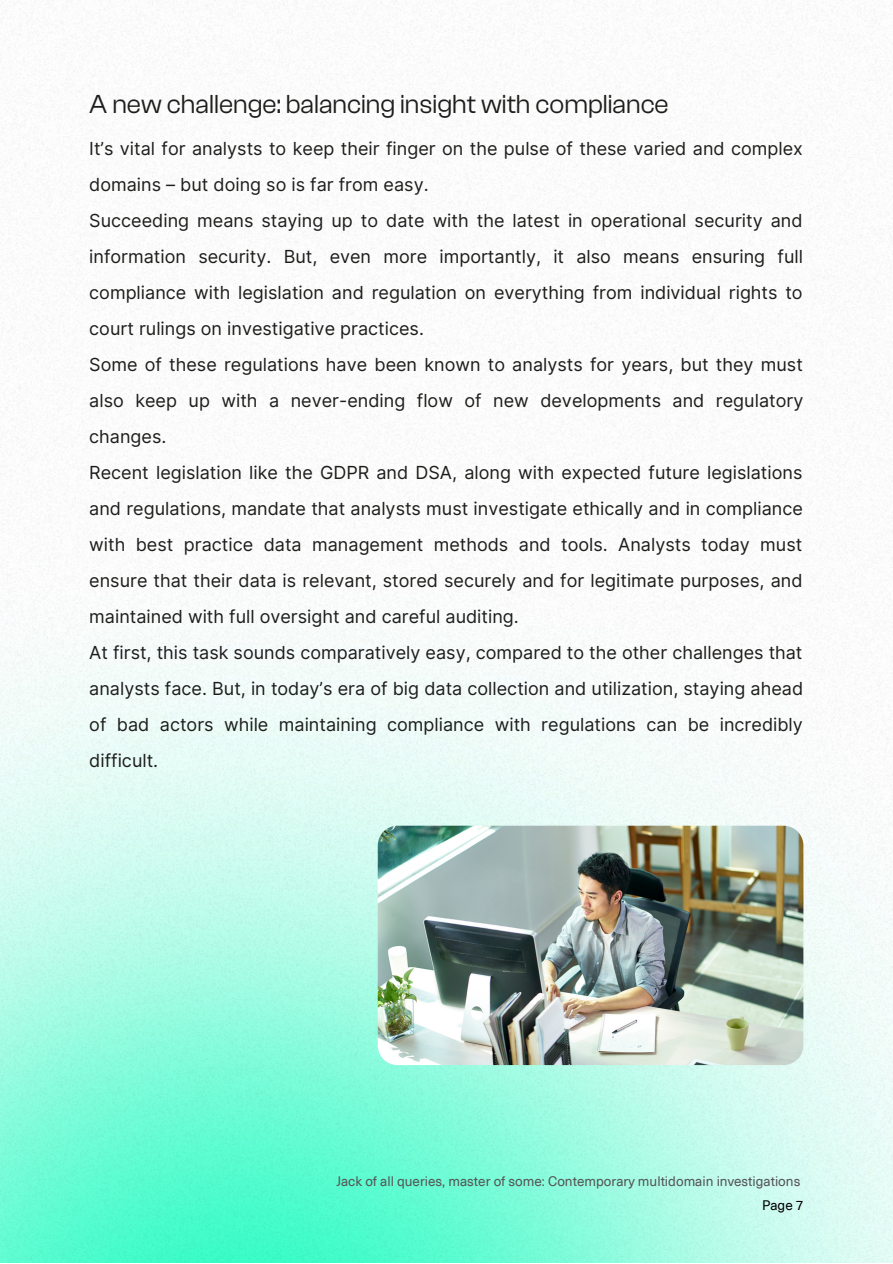
<style>
.page{position:relative;width:893px;height:1264px;background:#fff}
.page>*{position:absolute;margin:0;border:0;box-sizing:border-box;transform-origin:0 0}
.t1{font:27px "Clash Grotesk";color:#1d1d1b}
.t2{font:18px/36px "Inter";color:#1d1d1b}
.t3{font:13.5px "Neue Haas Unica Pro";color:#545454}
.t4{font:13.5px "Neue Haas Unica Pro";color:#000}
</style>
<div class="page">
<img style="left:0;top:0;width:892px;height:1262px">
<img style="left:378px;top:825px;width:425px;height:240px;border-radius:20px">
<h1 class="t1" style="left:89px;top:89px;width:581px">A new challenge: balancing insight with compliance</h1>
<p class="t2" style="left:89px;top:130px;width:715px">It’s vital for analysts to keep their finger on the pulse of these varied and complex domains – but doing so is far from easy.<br>Succeeding means staying up to date with the latest in operational security and information security. But, even more importantly, it also means ensuring full compliance with legislation and regulation on everything from individual rights to court rulings on investigative practices.<br>Some of these regulations have been known to analysts for years, but they must also keep up with a never-ending flow of new developments and regulatory changes.<br>Recent legislation like the GDPR and DSA, along with expected future legislations and regulations, mandate that analysts must investigate ethically and in compliance with best practice data management methods and tools. Analysts today must ensure that their data is relevant, stored securely and for legitimate purposes, and maintained with full oversight and careful auditing.<br>At first, this task sounds comparatively easy, compared to the other challenges that analysts face. But, in today’s era of big data collection and utilization, staying ahead of bad actors while maintaining compliance with regulations can be incredibly difficult.</p>
<p class="t3" style="left:336px;top:1170px;width:465px">Jack of all queries, master of some: Contemporary multidomain investigations</p>
<p class="t4" style="left:762px;top:1194px;width:43px">Page 7</p>
</div>
